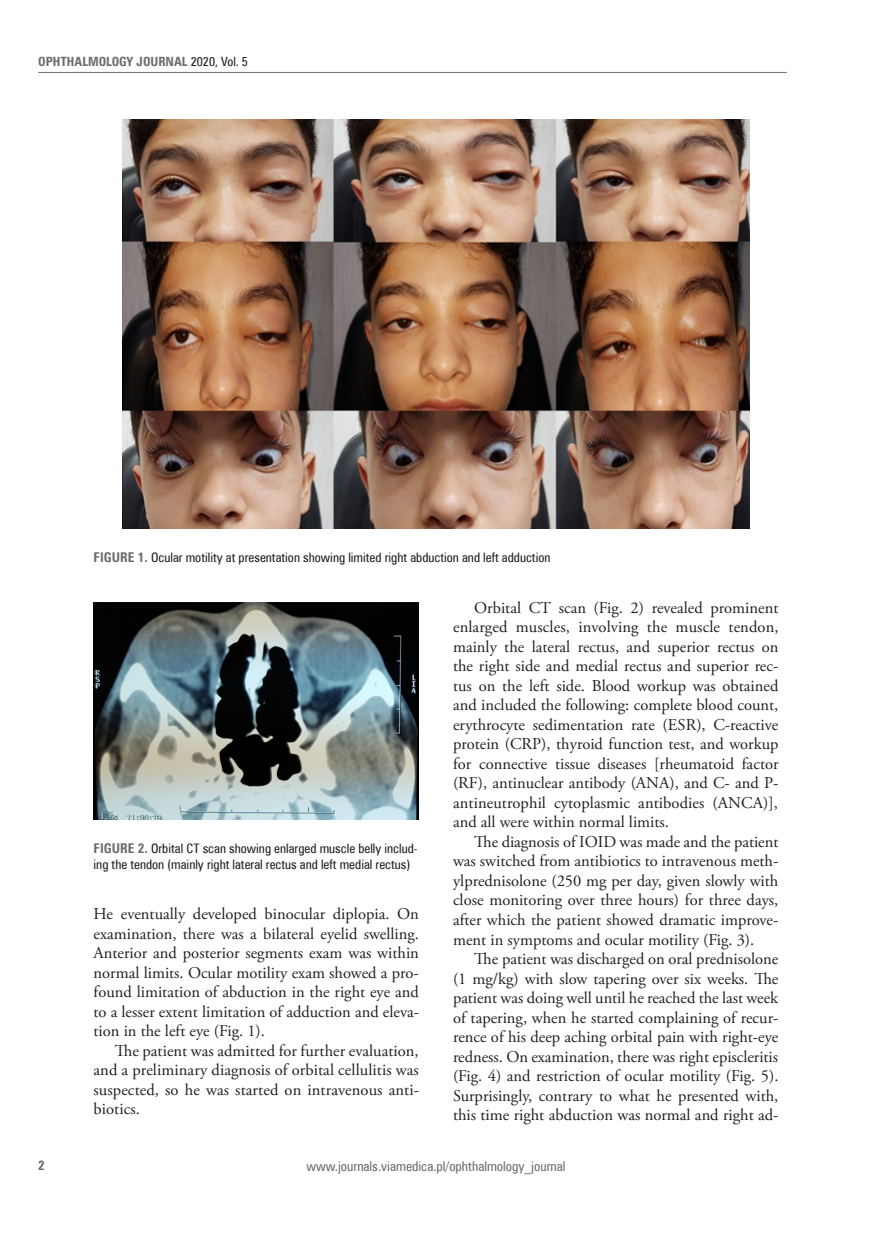
<style>
.page{position:relative;width:872px;height:1234px;background:#fff}
.page>*{position:absolute;margin:0;border:0;box-sizing:border-box;transform-origin:0 0}
.t1{font:16.5px/19.5px "Adobe Garamond Pro";color:#231f20;text-align:justify}
.t2{font:13.5px "Zurich Cn EU";color:#6c6d70}
.t3{font:700 13.2px "Zurich Cn EU";color:#6c6d70}
.t4{font:13.05px/15.6px "Zurich Cn EU";color:#231f20}
.t5{font:700 12.75px "Zurich Cn EU";color:#6c6d70}
.s1{font-weight:400;color:#231f20}
.s2{font-weight:700;font-size:13.5px;color:#6c6d70}
</style>
<div class="page">
<hr style="left:38px;top:72px;width:749px;height:1px;background:#6c6d70">
<img style="left:122px;top:119px;width:627px;height:410px">
<img style="left:94px;top:602px;width:325px;height:217px">
<p class="t5" style="left:38px;top:53px;width:211px">OPHTHALMOLOGY JOURNAL <span class="s1">2020, Vol. 5</span></p>
<p class="t4" style="left:94px;top:550px;width:458px"><span class="s2">FIGURE 1.</span> Ocular motility at presentation showing limited right abduction and left adduction</p>
<p class="t4" style="left:94px;top:840px;width:325px"><span class="s2">FIGURE 2.</span> Orbital CT scan showing enlarged muscle belly includ&shy;ing the tendon (mainly right lateral rectus and left medial rectus)</p>
<p class="t1" style="left:94px;top:904px;width:327px">He eventually developed binocular diplopia. On examination, there was a bilateral eyelid swelling.<br>Anterior and posterior segments exam was within normal limits. Ocular motility exam showed a pro&shy;found limitation of abduction in the right eye and to a lesser extent limitation of adduction and eleva&shy;tion in the left eye (Fig. 1).</p>
<p class="t1" style="left:94px;top:1041px;width:327px;text-indent:21px">The patient was admitted for further evaluation, and a preliminary diagnosis of orbital cellulitis was suspected, so he was started on intravenous anti&shy;biotics.</p>
<p class="t1" style="left:453px;top:598px;width:327px;text-indent:21px">Orbital CT scan (Fig. 2) revealed prominent enlarged muscles, involving the muscle tendon, mainly the lateral rectus, and superior rectus on the right side and medial rectus and superior rec&shy;tus on the left side. Blood workup was obtained and included the following: complete blood count, erythrocyte sedimentation rate (ESR), C-reactive protein (CRP), thyroid function test, and workup for connective tissue diseases [rheumatoid factor (RF), antinuclear antibody (ANA), and C- and P&shy;antineutrophil cytoplasmic antibodies (ANCA)], and all were within normal limits.</p>
<p class="t1" style="left:453px;top:832px;width:327px;text-indent:21px">The diagnosis of IOID was made and the patient was switched from antibiotics to intravenous meth&shy;ylprednisolone (250 mg per day, given slowly with close monitoring over three hours) for three days, after which the patient showed dramatic improve&shy;ment in symptoms and ocular motility (Fig. 3).</p>
<p class="t1" style="left:453px;top:949px;width:327px;text-indent:21px">The patient was discharged on oral prednisolone (1 mg/kg) with slow tapering over six weeks. The patient was doing well until he reached the last week of tapering, when he started complaining of recur&shy;rence of his deep aching orbital pain with right-eye redness. On examination, there was right episcleritis (Fig. 4) and restriction of ocular motility (Fig. 5).<br>Surprisingly, contrary to what he presented with, this time right abduction was normal and right ad-</p>
<p class="t3" style="left:38px;top:1157px;width:8px">2</p>
<p class="t2" style="left:306px;top:1157px;width:260px">www.journals.viamedica.pl/ophthalmology_journal</p>
</div>
